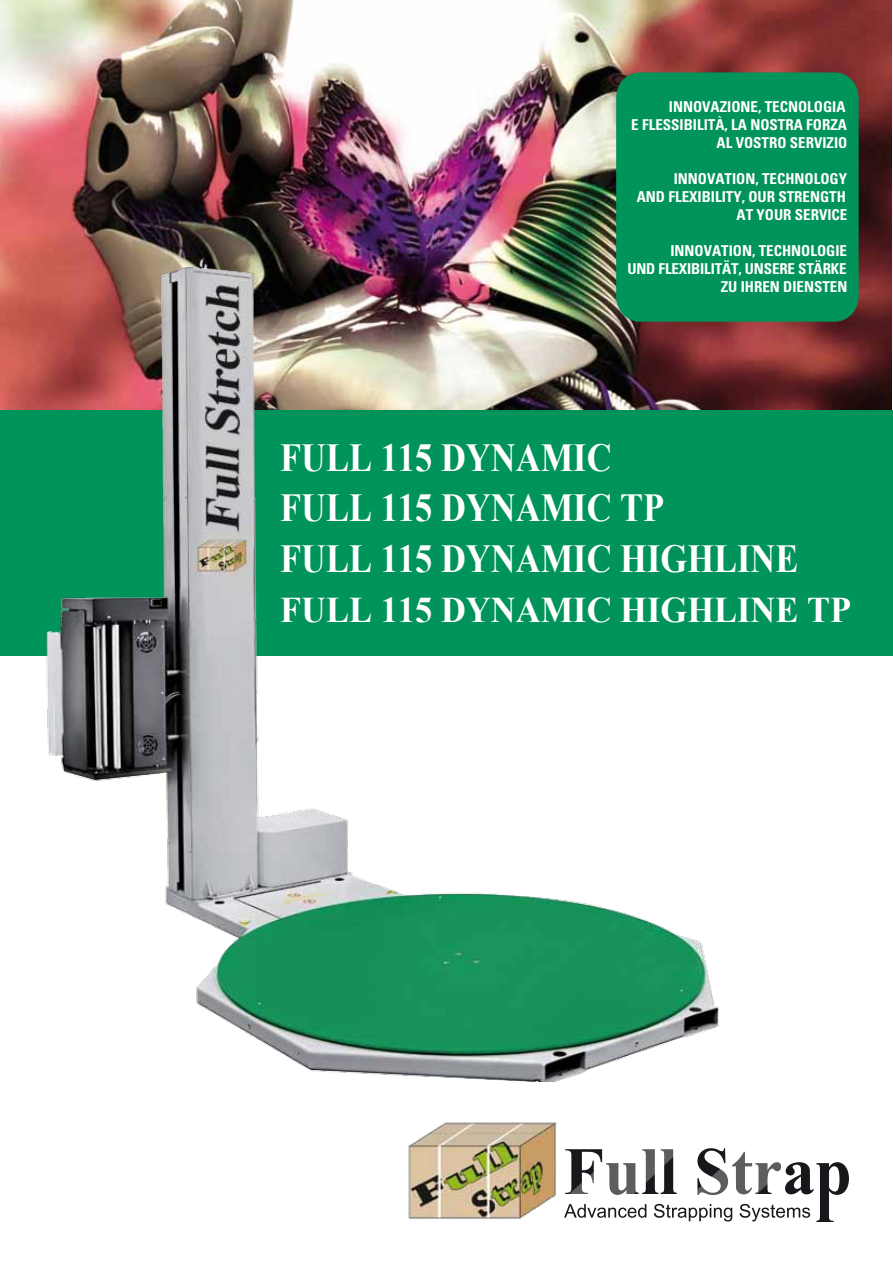
<style>
.page{position:relative;width:893px;height:1263px;background:#fff}
.page>*{position:absolute;margin:0;border:0;box-sizing:border-box;transform-origin:0 0}
.t1{font:700 39.75px/50.6px "Times New Roman";color:#fff;scale:.87 1}
.t2{font:700 36px "Times New Roman";color:#fff;scale:.96 1}
.t3{font:700 condensed 15px/18px "Univers";color:#fff;text-align:right}
</style>
<div class="page">
<img style="left:0;top:0;width:891px;height:410px">
<div style="left:0;top:410px;width:893px;height:246px;background:#00935a"></div>
<img style="left:15px;top:213px;width:765px;height:869px">
<img style="left:408px;top:1122px;width:149px;height:97px">
<svg style="left:564px;top:1148px;width:285px;height:74px"></svg>
<div style="left:616px;top:72px;width:243px;height:250px;background:#00935a;border-radius:24px"></div>
<p class="t3" style="left:631px;top:97px;width:218px">INNOVAZIONE, TECNOLOGIA<br>E FLESSIBILITÀ, LA NOSTRA FORZA<br>AL VOSTRO SERVIZIO</p>
<p class="t3" style="left:637px;top:169px;width:212px">INNOVATION, TECHNOLOGY<br>AND FLEXIBILITY, OUR STRENGTH<br>AT YOUR SERVICE</p>
<p class="t3" style="left:627px;top:241px;width:222px">INNOVATION, TECHNOLOGIE<br>UND FLEXIBILITÄT, UNSERE STÄRKE<br>ZU IHREN DIENSTEN</p>
<h1 class="t1" style="left:280px;top:431px;width:597px">FULL 115 DYNAMIC<br>FULL 115 DYNAMIC TP<br>FULL 115 DYNAMIC HIGHLINE</h1>
<h2 class="t2" style="left:280px;top:585px;width:596px">FULL 115 DYNAMIC HIGHLINE TP</h2>
</div>
